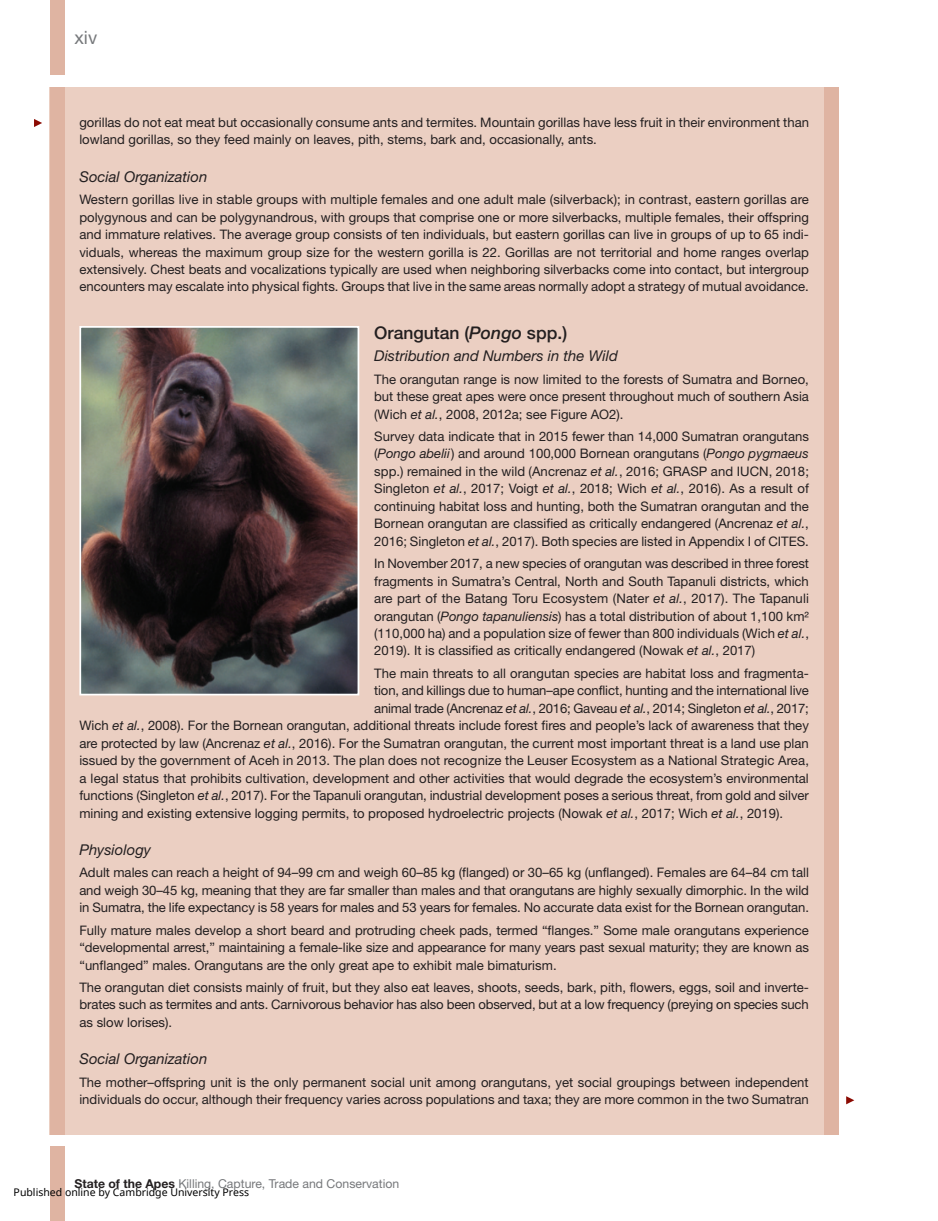
<style>
.page{position:relative;width:938px;height:1221px;background:#fff}
.page>*{position:absolute;margin:0;border:0;box-sizing:border-box;transform-origin:0 0}
.t1{font:18.38px "Helvetica Neue";color:#76787b}
.t2{font:500 17.5px "Helvetica Neue";color:#231f20}
.t3{font:italic 14.88px "Helvetica Neue";color:#231f20}
.t4{font:13.12px/17.5px "Helvetica Neue";color:#231f20;text-align:justify}
.t5{font:12.25px "Helvetica Neue";color:#76787b}
.t6{font:10.5px "Noto Sans";color:#000}
.s1{font-style:italic}
.s2{font-weight:700;color:#231f20}
</style>
<div class="page">
<div style="left:50px;top:0;width:14px;height:74px;background:#dfb4a2"></div>
<div style="left:50px;top:1146px;width:14px;height:74px;background:#dfb4a2"></div>
<div style="left:50px;top:87px;width:788px;height:1047px;background:#ebcfc2"></div>
<img style="left:82px;top:329px;width:274px;height:363px">
<div style="left:79px;top:326px;width:280px;height:369px;border:2px solid #fff"></div>
<div style="left:50px;top:87px;width:14px;height:1047px;background:#dfb4a2"></div>
<div style="left:823px;top:87px;width:15px;height:1047px;background:#dfb4a2"></div>
<svg style="left:34px;top:119px;width:8px;height:8px"></svg>
<svg style="left:846px;top:1096px;width:9px;height:9px"></svg>
<h1 class="t1" style="left:74px;top:26px;width:24px">xiv</h1>
<p class="t4" style="left:79px;top:113px;width:731px">gorillas do not eat meat but occasionally consume ants and termites. Mountain gorillas have less fruit in their environment than lowland gorillas, so they feed mainly on leaves, pith, stems, bark and, occasionally, ants.</p>
<p class="t3" style="left:79px;top:167px;width:129px">Social Organization</p>
<p class="t4" style="left:79px;top:190px;width:731px">Western gorillas live in stable groups with multiple females and one adult male (silverback); in contrast, eastern gorillas are polygynous and can be polygynandrous, with groups that comprise one or more silverbacks, multiple females, their offspring and immature relatives. The average group consists of ten individuals, but eastern gorillas can live in groups of up to 65 indi&shy;viduals, whereas the maximum group size for the western gorilla is 22. Gorillas are not territorial and home ranges overlap extensively. Chest beats and vocalizations typically are used when neighboring silverbacks come into contact, but intergroup encounters may escalate into physical fights. Groups that live in the same areas normally adopt a strategy of mutual avoidance.</p>
<h2 class="t2" style="left:374px;top:322px;width:194px">Orangutan (<span class="s1">Pongo</span> spp.)</h2>
<p class="t3" style="left:374px;top:347px;width:245px">Distribution and Numbers in the Wild</p>
<p class="t4" style="left:374px;top:370px;width:436px">The orangutan range is now limited to the forests of Sumatra and Borneo, but these great apes were once present throughout much of southern Asia (Wich <span class="s1">et al.</span>, 2008, 2012a; see Figure AO2).</p>
<p class="t4" style="left:374px;top:427px;width:436px">Survey data indicate that in 2015 fewer than 14,000 Sumatran orangutans (<span class="s1">Pongo abelii</span>) and around 100,000 Bornean orangutans (<span class="s1">Pongo pygmaeus </span>spp.) remained in the wild (Ancrenaz <span class="s1">et al.</span>, 2016; GRASP and IUCN, 2018; Singleton <span class="s1">et al.</span>, 2017; Voigt <span class="s1">et al.</span>, 2018; Wich <span class="s1">et al.</span>, 2016). As a result of continuing habitat loss and hunting, both the Sumatran orangutan and the Bornean orangutan are classified as critically endangered (Ancrenaz <span class="s1">et al.</span>, 2016; Singleton <span class="s1">et al.</span>, 2017). Both species are listed in Appendix I of CITES.</p>
<p class="t4" style="left:374px;top:554px;width:436px">In November 2017, a new species of orangutan was described in three forest fragments in Sumatra’s Central, North and South Tapanuli districts, which are part of the Batang Toru Ecosystem (Nater <span class="s1">et al.</span>, 2017). The Tapanuli orangutan (<span class="s1">Pongo tapanuliensis</span>) has a total distribution of about 1,100 km² (110,000 ha) and a population size of fewer than 800 individuals (Wich <span class="s1">et al.</span>, 2019). It is classified as critically endangered (Nowak <span class="s1">et al.</span>, 2017)</p>
<p class="t4" style="left:374px;top:664px;width:436px">The main threats to all orangutan species are habitat loss and fragmenta-</p>
<p class="t4" style="left:374px;top:681px;width:436px">tion, and killings due to human–ape conflict, hunting and the international live</p>
<p class="t4" style="left:374px;top:699px;width:436px">animal trade (Ancrenaz <span class="s1">et al.</span>, 2016; Gaveau <span class="s1">et al.</span>, 2014; Singleton <span class="s1">et al.</span>, 2017;</p>
<p class="t4" style="left:79px;top:716px;width:731px">Wich <span class="s1">et al.</span>, 2008). For the Bornean orangutan, additional threats include forest fires and people’s lack of awareness that they</p>
<p class="t4" style="left:79px;top:734px;width:731px">are protected by law (Ancrenaz <span class="s1">et al.</span>, 2016). For the Sumatran orangutan, the current most important threat is a land use plan</p>
<p class="t4" style="left:79px;top:751px;width:731px">issued by the government of Aceh in 2013. The plan does not recognize the Leuser Ecosystem as a National Strategic Area,</p>
<p class="t4" style="left:79px;top:769px;width:731px">a legal status that prohibits cultivation, development and other activities that would degrade the ecosystem’s environmental</p>
<p class="t4" style="left:79px;top:786px;width:731px">functions (Singleton <span class="s1">et al.</span>, 2017). For the Tapanuli orangutan, industrial development poses a serious threat, from gold and silver</p>
<p class="t4" style="left:79px;top:804px;width:705px">mining and existing extensive logging permits, to proposed hydroelectric projects (Nowak <span class="s1">et al.</span>, 2017; Wich <span class="s1">et al.</span>, 2019).</p>
<p class="t3" style="left:79px;top:840px;width:73px">Physiology</p>
<p class="t4" style="left:79px;top:863px;width:731px">Adult males can reach a height of 94–99 cm and weigh 60–85 kg (flanged) or 30–65 kg (unflanged). Females are 64–84 cm tall and weigh 30–45 kg, meaning that they are far smaller than males and that orangutans are highly sexually dimorphic. In the wild in Sumatra, the life expectancy is 58 years for males and 53 years for females. No accurate data exist for the Bornean orangutan.</p>
<p class="t4" style="left:79px;top:921px;width:731px">Fully mature males develop a short beard and protruding cheek pads, termed “flanges.” Some male orangutans experience “developmental arrest,” maintaining a female-like size and appearance for many years past sexual maturity; they are known as “unflanged” males. Orangutans are the only great ape to exhibit male bimaturism.</p>
<p class="t4" style="left:79px;top:978px;width:731px">The orangutan diet consists mainly of fruit, but they also eat leaves, shoots, seeds, bark, pith, flowers, eggs, soil and inverte&shy;brates such as termites and ants. Carnivorous behavior has also been observed, but at a low frequency (preying on species such as slow lorises).</p>
<p class="t3" style="left:79px;top:1049px;width:129px">Social Organization</p>
<p class="t4" style="left:79px;top:1072px;width:731px">The mother–offspring unit is the only permanent social unit among orangutans, yet social groupings between independent individuals do occur, although their frequency varies across populations and taxa; they are more common in the two Sumatran</p>
<p class="t5" style="left:74px;top:1176px;width:326px"><span class="s2">State of the Apes</span> Killing, Capture, Trade and Conservation</p>
<p class="t6" style="left:14px;top:1184px;width:237px">Published online by Cambridge University Press</p>
</div>
